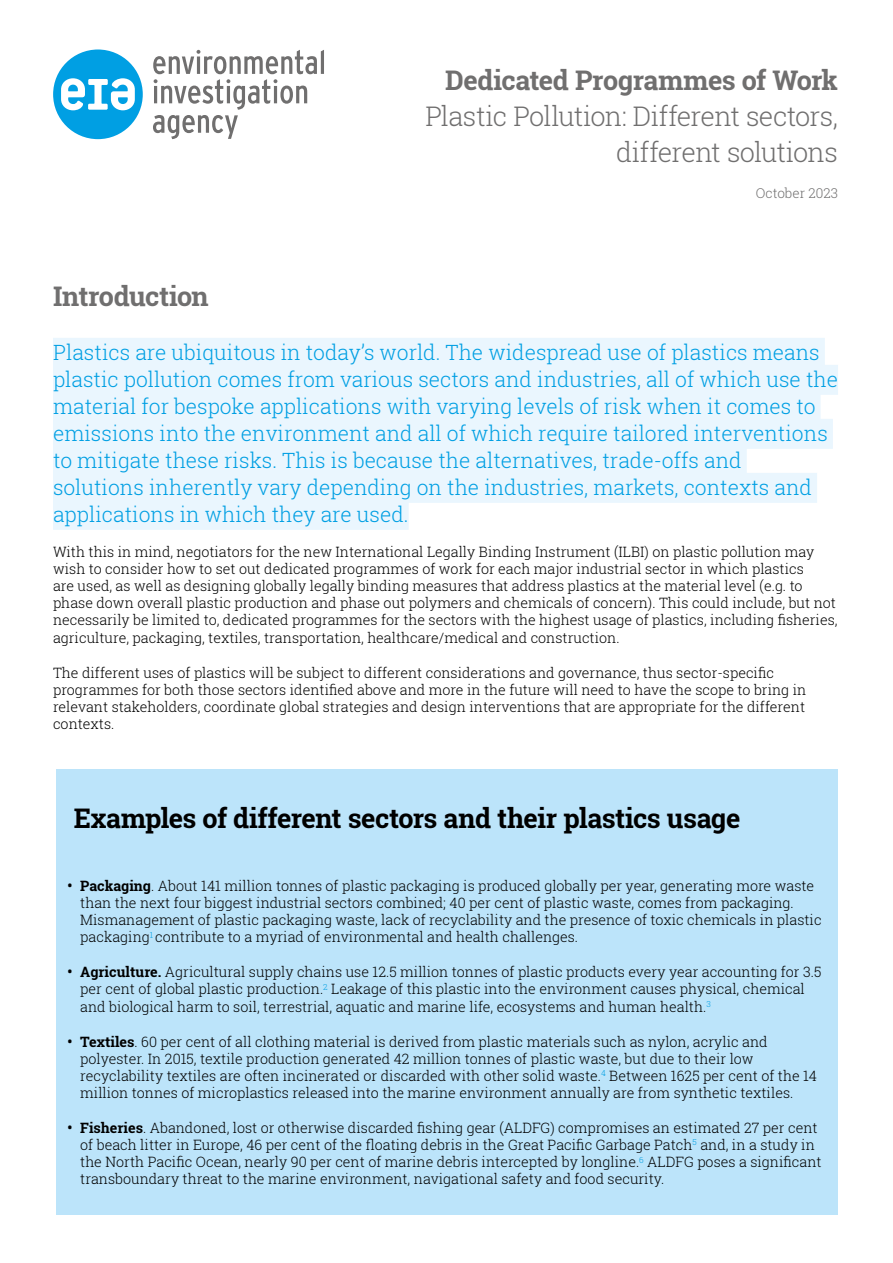
<style>
.page{position:relative;width:893px;height:1263px;background:#fff}
.page>*{position:absolute;margin:0;border:0;box-sizing:border-box;transform-origin:0 0}
.t1{font:300 27px/36px "Roboto Slab";letter-spacing:-.025em;color:#706f6f;text-align:right}
.t2{font:700 27px "Roboto Slab";letter-spacing:-.02em;color:#000}
.t3{font:700 27px "Roboto Slab";letter-spacing:-.02em;color:#706f6f}
.t4{font:300 21px/27px "Roboto Slab";color:#009fe3}
.t5{font:300 14.25px/17.1px "Roboto Slab";color:#000}
.t6{font:300 13.5px "Roboto Slab";color:#706f6f}
.s1{font-weight:700}
</style>
<div class="page">
<div style="left:53px;top:338px;width:772px;height:30px;background:#eaf6fe"></div>
<div style="left:53px;top:365px;width:785px;height:30px;background:#eaf6fe"></div>
<div style="left:53px;top:392px;width:768px;height:30px;background:#eaf6fe"></div>
<div style="left:53px;top:419px;width:780px;height:30px;background:#eaf6fe"></div>
<div style="left:53px;top:446px;width:694px;height:30px;background:#eaf6fe"></div>
<div style="left:53px;top:473px;width:764px;height:30px;background:#eaf6fe"></div>
<div style="left:53px;top:500px;width:356px;height:30px;background:#eaf6fe"></div>
<div style="left:56px;top:770px;width:781px;height:445px;background:#bce4fa"></div>
<svg style="left:53px;top:50px;width:90px;height:89px"></svg>
<svg style="left:153px;top:50px;width:171px;height:89px"></svg>
<h1 class="t3" style="left:445px;top:62px;width:394px">Dedicated Programmes of Work</h1>
<h1 class="t1" style="left:425px;top:98px;width:414px">Plastic Pollution: Different sectors, different solutions</h1>
<p class="t6" style="left:756px;top:184px;width:84px">October 2023</p>
<h1 class="t3" style="left:53px;top:278px;width:157px">Introduction</h1>
<p class="t4" style="left:53px;top:338px;width:786px">Plastics are ubiquitous in today’s world. The widespread use of plastics means plastic pollution comes from various sectors and industries, all of which use the material for bespoke applications with varying levels of risk when it comes to emissions into the environment and all of which require tailored interventions to mitigate these risks. This is because the alternatives, trade-offs and<br>solutions inherently vary depending on the industries, markets, contexts and applications in which they are used.</p>
<p class="t5" style="left:53px;top:543px;width:786px">With this in mind, negotiators for the new International Legally Binding Instrument (ILBI) on plastic pollution may wish to consider how to set out dedicated programmes of work for each major industrial sector in which plastics<br>are used, as well as designing globally legally binding measures that address plastics at the material level (e.g. to phase down overall plastic production and phase out polymers and chemicals of concern). This could include, but not necessarily be limited to, dedicated programmes for the sectors with the highest usage of plastics, including fisheries, agriculture, packaging, textiles, transportation, healthcare/medical and construction.</p>
<p class="t5" style="left:53px;top:663px;width:755px">The different uses of plastics will be subject to different considerations and governance, thus sector-specific programmes for both those sectors identified above and more in the future will need to have the scope to bring in relevant stakeholders, coordinate global strategies and design interventions that are appropriate for the different contexts.</p>
<h1 class="t2" style="left:74px;top:800px;width:668px">Examples of different sectors and their plastics usage</h1>
<p class="t5" style="left:80px;top:877px;width:743px;text-indent:-13px"><span class="s1">• Packaging</span>. About 141 million tonnes of plastic packaging is produced globally per year, generating more waste than the next four biggest industrial sectors combined; 40 per cent of plastic waste, comes from packaging.<br>Mismanagement of plastic packaging waste, lack of recyclability and the presence of toxic chemicals in plastic packaging<sup>1</sup> contribute to a myriad of environmental and health challenges.</p>
<p class="t5" style="left:80px;top:963px;width:743px;text-indent:-13px"><span class="s1">• Agriculture.</span> Agricultural supply chains use 12.5 million tonnes of plastic products every year accounting for 3.5 per cent of global plastic production.<sup>2</sup> Leakage of this plastic into the environment causes physical, chemical and biological harm to soil, terrestrial, aquatic and marine life, ecosystems and human health.<sup>3</sup></p>
<p class="t5" style="left:80px;top:1032px;width:738px;text-indent:-13px"><span class="s1">• Textiles</span>. 60 per cent of all clothing material is derived from plastic materials such as nylon, acrylic and polyester. In 2015, textile production generated 42 million tonnes of plastic waste, but due to their low recyclability textiles are often incinerated or discarded with other solid waste.<sup>4</sup> Between 1625 per cent of the 14 million tonnes of microplastics released into the marine environment annually are from synthetic textiles.</p>
<p class="t5" style="left:80px;top:1119px;width:743px;text-indent:-13px"><span class="s1">• Fisheries</span>. Abandoned, lost or otherwise discarded fishing gear (ALDFG) compromises an estimated 27 per cent of beach litter in Europe, 46 per cent of the floating debris in the Great Pacific Garbage Patch<sup>5</sup> and, in a study in the North Pacific Ocean, nearly 90 per cent of marine debris intercepted by longline.<sup>6</sup> ALDFG poses a significant transboundary threat to the marine environment, navigational safety and food security.</p>
</div>
